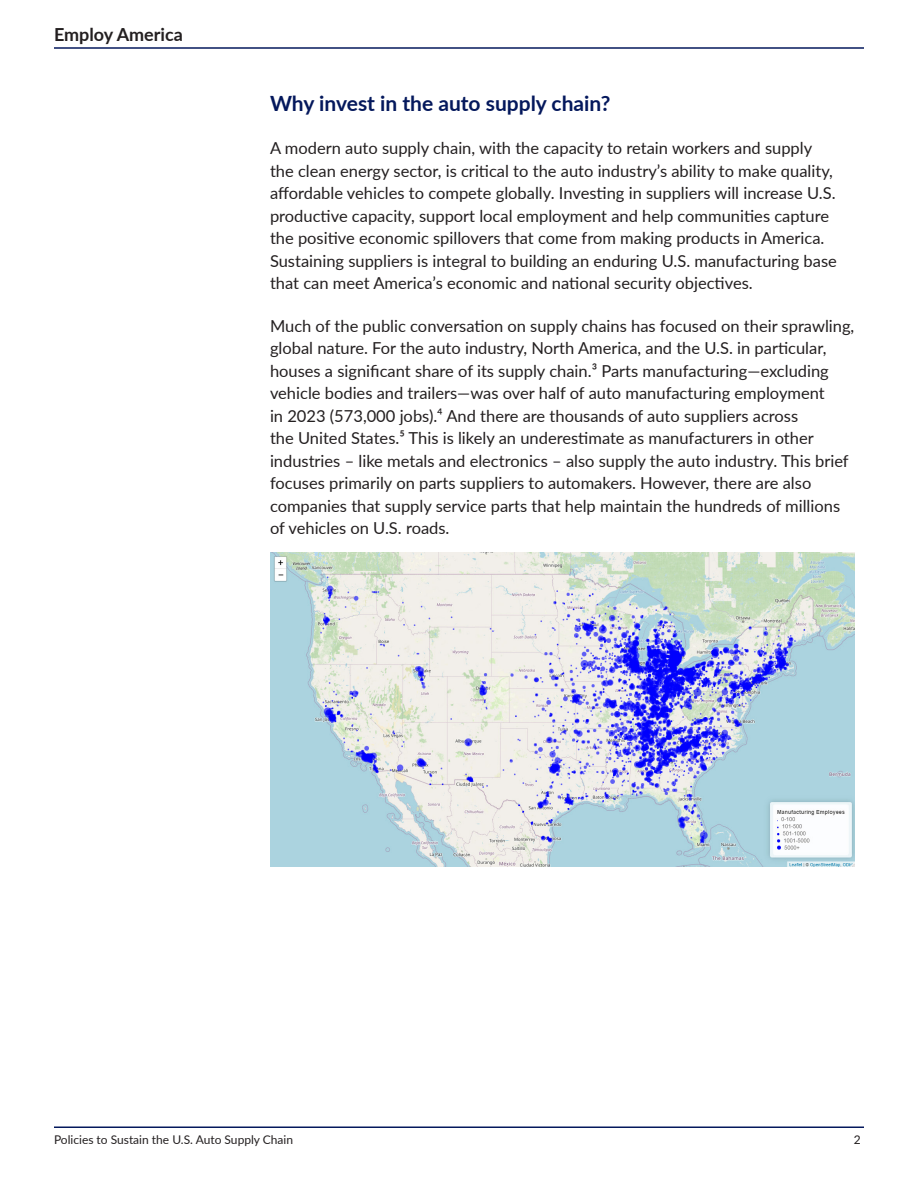
<style>
.page{position:relative;width:918px;height:1188px;background:#fff}
.page>*{position:absolute;margin:0;border:0;box-sizing:border-box;transform-origin:0 0}
.t1{font:700 21px "Lato";color:#04185c}
.t2{font:700 18px "Lato";color:#231f20}
.t3{font:16.5px/22.5px "Lato";color:#231f20}
.t4{font:12px "Lato";color:#231f20}
</style>
<div class="page">
<hr style="left:54px;top:1126px;width:810px;height:2px;background:#04185c">
<hr style="left:54px;top:47px;width:810px;height:2px;background:#04185c">
<img style="left:270px;top:553px;width:584px;height:314px">
<p class="t2" style="left:54px;top:22px;width:131px">Employ America</p>
<p class="t1" style="left:270px;top:88px;width:342px">Why invest in the auto supply chain?</p>
<p class="t3" style="left:270px;top:136px;width:568px">A modern auto supply chain, with the capacity to retain workers and supply the clean energy sector, is critical to the auto industry’s ability to make quality, affordable vehicles to compete globally. Investing in suppliers will increase U.S. productive capacity, support local employment and help communities capture the positive economic spillovers that come from making products in America.<br>Sustaining suppliers is integral to building an enduring U.S. manufacturing base that can meet America’s economic and national security objectives.</p>
<p class="t3" style="left:270px;top:314px;width:586px">Much of the public conversation on supply chains has focused on their sprawling, global nature. For the auto industry, North America, and the U.S. in particular, houses a significant share of its supply chain.³ Parts manufacturing—excluding vehicle bodies and trailers—was over half of auto manufacturing employment<br>in 2023 (573,000 jobs).⁴ And there are thousands of auto suppliers across<br>the United States.⁵ This is likely an underestimate as manufacturers in other industries – like metals and electronics – also supply the auto industry. This brief focuses primarily on parts suppliers to automakers. However, there are also companies that supply service parts that help maintain the hundreds of millions of vehicles on U.S. roads.</p>
<p class="t4" style="left:54px;top:1131px;width:241px">Policies to Sustain the U.S. Auto Supply Chain</p>
<p class="t4" style="left:854px;top:1131px;width:8px">2</p>
</div>
